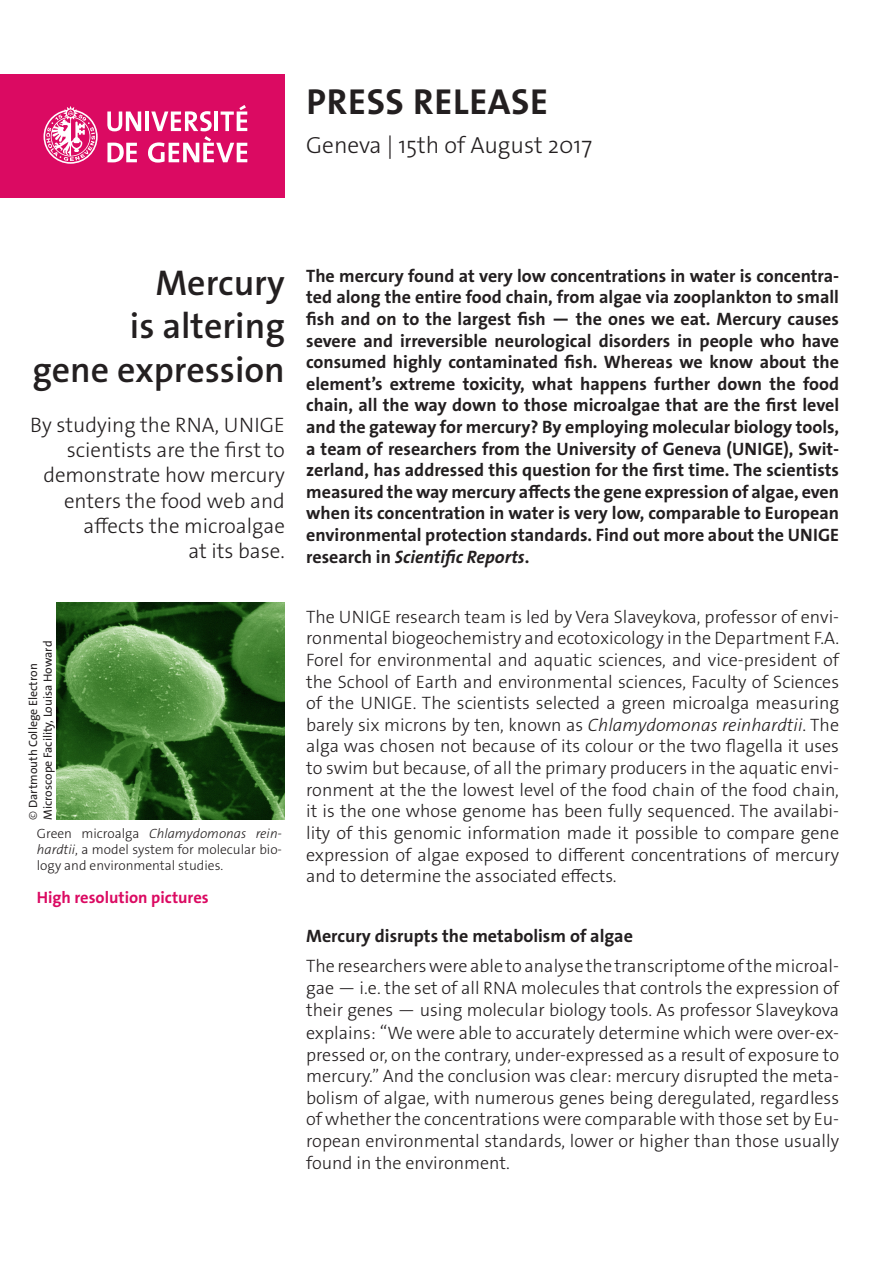
<style>
.page{position:relative;width:893px;height:1263px;background:#fff}
.page>*{position:absolute;margin:0;border:0;box-sizing:border-box;transform-origin:0 0}
._4__texte_courant{font:700 36.3px "The Sans Os F";letter-spacing:.02em;color:#231f20}
._1__grand_titre{font:600 36px "The Sans Os F";color:#231f20}
._4__texte_courant-2{font:300 23.4px "The Sans Os F";color:#231f20}
._1__grand_titre-2{font:300 21px/25.2px "The Sans Os F";color:#231f20;text-align:right}
._4__texte_courant-3{font:300 18px/21.6px "The Sans Os F";color:#231f20;text-align:justify}
._4__texte_courant-4{font:700 18px/21.6px "The Sans Os F";color:#231f20;text-align:justify}
.t1{font:700 16.5px "The Sans Os F";color:#db0a62}
.t2{font:300 13.5px/16.2px "The Sans Os F";color:#231f20;text-align:justify}
.t3{font:12px/14.4px "The Sans Os F";color:#231f20}
.s1{font-weight:300}
.s2{font-style:italic}
.s3{font-size:19.5px}
</style>
<div class="page">
<div style="left:0;top:74px;width:285px;height:124px;background:#db0a62"></div>
<svg style="left:44px;top:106px;width:54px;height:58px"></svg>
<svg style="left:107px;top:111px;width:34px;height:20px"></svg>
<hr style="left:145px;top:111px;width:4px;height:20px;background:#fff">
<svg style="left:107px;top:143px;width:30px;height:19px"></svg>
<svg style="left:148px;top:105px;width:99px;height:58px"></svg>
<img style="left:56px;top:602px;width:229px;height:218px">
<p class="_4__texte_courant" style="left:306px;top:78px;width:243px">PRESS RELEASE</p>
<p class="_4__texte_courant-2" style="left:306px;top:130px;width:287px">Geneva | 15th of August 2017</p>
<p class="_1__grand_titre" style="left:155px;top:260px;width:131px">Mercury</p>
<p class="_1__grand_titre" style="left:130px;top:303px;width:157px">is altering</p>
<p class="_1__grand_titre" style="left:32px;top:346px;width:254px">gene expression</p>
<p class="_1__grand_titre-2" style="left:30px;top:412px;width:256px">By studying the RNA, UNIGE scientists are the first to demonstrate how mercury enters the food web and affects the microalgae</p>
<p class="_1__grand_titre-2" style="left:188px;top:538px;width:98px">at its base.</p>
<p class="t3" style="left:26px;top:820px;width:181px;rotate:-90deg"><span class="s1">©</span> Dartmouth College Electron<br>Microscope Facility, Louisa Howard</p>
<p class="t2" style="left:37px;top:825px;width:247px">Green microalga <span class="s2">Chlamydomonas rein&shy;hardtii</span>, a model system for molecular bio&shy;logy and environmental studies.</p>
<p class="t1" style="left:37px;top:886px;width:173px">High resolution pictures</p>
<p class="_4__texte_courant-4" style="left:306px;top:265px;width:534px">The mercury found at very low concentrations in water is concentra&shy;ted along the entire food chain, from algae via zooplankton to small fish and on to the largest fish — the ones we eat. Mercury causes severe and irreversible neurological disorders in people who have consumed highly contaminated fish. Whereas we know about the element’s extreme toxicity, what happens further down the food chain, all the way down to those microalgae that are the first level and the gateway for mercury? By employing molecular biology tools, a team of researchers from the University of Geneva (UNIGE), Swit&shy;zerland, has addressed this question for the first time. The scientists measured the way mercury affects the gene expression of algae, even when its concentration in water is very low, comparable to European environmental protection standards. Find out more about the UNIGE research in <span class="s2">Scientific Reports</span>.</p>
<p class="_4__texte_courant-3" style="left:306px;top:606px;width:534px">The UNIGE research team is led by Vera Slaveykova, professor of envi&shy;ronmental biogeochemistry and ecotoxicology in the Department F.A.<br>Forel for environmental and aquatic sciences, and vice-president of the School of Earth and environmental sciences, Faculty of Sciences of the UNIGE. The scientists selected a green microalga measuring barely six microns by ten, known as <span class="s2">Chlamydomonas reinhardtii</span>. The alga was chosen not because of its colour or the two flagella it uses to swim but because, of all the primary producers in the aquatic envi&shy;ronment at the the lowest level of the food chain of the food chain, it is the one whose genome has been fully sequenced. The availabi&shy;lity of this genomic information made it possible to compare gene expression of algae exposed to different concentrations of mercury and to determine the associated effects.</p>
<p class="_4__texte_courant-4" style="left:306px;top:925px;width:328px">Mercury disrupts the metabolism of algae</p>
<p class="_4__texte_courant-3" style="left:306px;top:956px;width:534px">The researchers were able to analyse the transcriptome of the microal&shy;gae — i.e. the set of all RNA molecules that controls the expression of their genes — using molecular biology tools. As professor Slaveykova</p>
<p class="_4__texte_courant-3" style="left:306px;top:1022px;width:534px">explains: <span class="s3">“</span>We were able to accurately determine which were over-ex&shy;pressed or, on the contrary, under-expressed as a result of exposure to mercury.” And the conclusion was clear: mercury disrupted the meta&shy;bolism of algae, with numerous genes being deregulated, regardless of whether the concentrations were comparable with those set by Eu&shy;ropean environmental standards, lower or higher than those usually found in the environment.</p>
</div>
